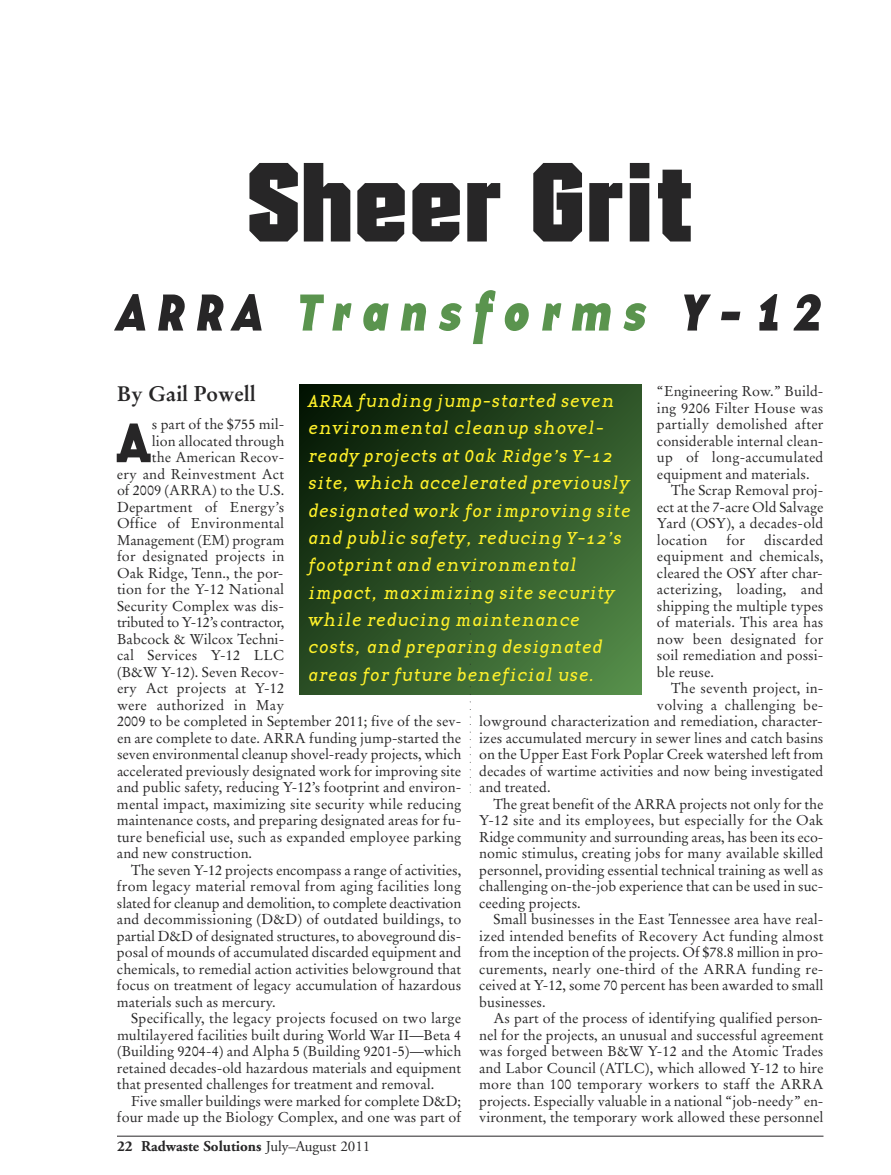
<style>
.page{position:relative;width:891px;height:1175px;background:#fff}
.page>*{position:absolute;margin:0;border:0;box-sizing:border-box;transform-origin:0 0}
.t1{font:108px "Conex Display S Si";letter-spacing:.005em;color:#272627}
.t2{font:57.3px "Base Twelve Serif B";color:#272627}
.t3{font:54px "Base Twelve Sans BI";letter-spacing:.215em;color:#5a944e}
.t4{font:700 21px "Stempel Garamond";color:#272627}
.t5{font:18px/27.5px "Base Twelve Serif I";letter-spacing:.005em;color:#fff12a}
.t6{font:700 15px "Adobe Garamond";color:#272627}
.t7{font:14.25px/16.5px "Stempel Garamond";color:#272627;text-align:justify}
.s1{color:#272627}
.s2{font-weight:400}
</style>
<div class="page">
<hr style="left:117px;top:1135px;width:707px;height:1px;background:#272627">
<svg style="left:299px;top:384px;width:343px;height:310px;background:#2c5126"></svg>
<svg style="left:470px;top:566px;width:1px;height:227px"></svg>
<h1 class="t1" style="left:247px;top:150px;width:448px">Sheer Grit</h1>
<h3 class="t3" style="left:119px;top:280px;width:705px"><span class="s1">ARRA</span> Transforms <span class="s1">Y-12</span></h3>
<h3 class="t4" style="left:117px;top:384px;width:140px">By Gail Powell</h3>
<h2 class="t2" style="left:117px;top:409px;width:35px">A</h2>
<p class="t7" style="left:152px;top:417px;width:134px">s part of the $755 mil-</p>
<p class="t7" style="left:657px;top:384px;width:168px">“Engineering Row.” Build-</p>
<p class="t7" style="left:657px;top:401px;width:168px">ing 9206 Filter House was</p>
<p class="t7" style="left:657px;top:417px;width:168px">partially demolished after</p>
<p class="t7" style="left:657px;top:434px;width:168px">considerable internal clean-</p>
<p class="t7" style="left:657px;top:450px;width:168px">up of long-accumulated</p>
<p class="t7" style="left:657px;top:467px;width:154px">equipment and materials.</p>
<p class="t7" style="left:671px;top:483px;width:154px">The Scrap Removal proj-</p>
<p class="t7" style="left:657px;top:500px;width:168px">ect at the 7-acre Old Salvage</p>
<p class="t7" style="left:657px;top:516px;width:168px">Yard (OSY), a decades-old</p>
<p class="t7" style="left:657px;top:533px;width:52px">location</p>
<p class="t7" style="left:726px;top:533px;width:20px">for</p>
<p class="t5" style="left:308px;top:387px;width:325px">ARRA funding jump-started seven environmental cleanup shovel&shy;ready projects at Oak Ridge’s Y-12 site, which accelerated previously designated work for improving site and public safety, reducing Y-12’s footprint and environmental impact, maximizing site security while reducing maintenance costs, and preparing designated areas for future beneficial use.</p>
<p class="t7" style="left:152px;top:434px;width:134px">lion allocated through</p>
<p class="t7" style="left:152px;top:450px;width:134px">the American Recov-</p>
<p class="t7" style="left:117px;top:467px;width:169px">ery and Reinvestment Act</p>
<p class="t7" style="left:117px;top:483px;width:169px">of 2009 (ARRA) to the U.S.</p>
<p class="t7" style="left:117px;top:500px;width:169px">Department of Energy’s</p>
<p class="t7" style="left:117px;top:516px;width:169px">Office of Environmental</p>
<p class="t7" style="left:117px;top:533px;width:169px">Management (EM) program</p>
<p class="t7" style="left:117px;top:549px;width:169px">for designated projects in</p>
<p class="t7" style="left:117px;top:566px;width:168px">Oak Ridge, Tenn., the por-</p>
<p class="t7" style="left:117px;top:582px;width:169px">tion for the Y-12 National</p>
<p class="t7" style="left:117px;top:599px;width:169px">Security Complex was dis-</p>
<p class="t7" style="left:117px;top:615px;width:169px">tributed to Y-12’s contractor,</p>
<p class="t7" style="left:117px;top:632px;width:169px">Babcock &amp; Wilcox Techni-</p>
<p class="t7" style="left:117px;top:648px;width:169px">cal Services Y-12 LLC</p>
<p class="t7" style="left:117px;top:665px;width:169px">(B&amp;W Y-12). Seven Recov-</p>
<p class="t7" style="left:117px;top:681px;width:169px">ery Act projects at Y-12</p>
<p class="t7" style="left:117px;top:698px;width:169px">were authorized in May</p>
<p class="t7" style="left:117px;top:714px;width:346px">2009 to be completed in September 2011; five of the sev-</p>
<p class="t7" style="left:117px;top:731px;width:346px">en are complete to date. ARRA funding jump-started the</p>
<p class="t7" style="left:117px;top:747px;width:346px">seven environmental cleanup shovel-ready projects, which</p>
<p class="t7" style="left:117px;top:764px;width:346px">accelerated previously designated work for improving site</p>
<p class="t7" style="left:117px;top:780px;width:346px">and public safety, reducing Y-12’s footprint and environ-</p>
<p class="t7" style="left:117px;top:797px;width:346px">mental impact, maximizing site security while reducing</p>
<p class="t7" style="left:117px;top:813px;width:346px">maintenance costs, and preparing designated areas for fu-</p>
<p class="t7" style="left:117px;top:830px;width:346px">ture beneficial use, such as expanded employee parking</p>
<p class="t7" style="left:117px;top:846px;width:137px">and new construction.</p>
<p class="t7" style="left:131px;top:863px;width:332px">The seven Y-12 projects encompass a range of activities,</p>
<p class="t7" style="left:117px;top:879px;width:346px">from legacy material removal from aging facilities long</p>
<p class="t7" style="left:117px;top:896px;width:346px">slated for cleanup and demolition, to complete deactivation</p>
<p class="t7" style="left:117px;top:912px;width:346px">and decommissioning (D&amp;D) of outdated buildings, to</p>
<p class="t7" style="left:117px;top:929px;width:346px">partial D&amp;D of designated structures, to aboveground dis-</p>
<p class="t7" style="left:117px;top:945px;width:346px">posal of mounds of accumulated discarded equipment and</p>
<p class="t7" style="left:117px;top:962px;width:346px">chemicals, to remedial action activities belowground that</p>
<p class="t7" style="left:117px;top:978px;width:346px">focus on treatment of legacy accumulation of hazardous</p>
<p class="t7" style="left:117px;top:995px;width:160px">materials such as mercury.</p>
<p class="t7" style="left:131px;top:1011px;width:332px">Specifically, the legacy projects focused on two large</p>
<p class="t7" style="left:117px;top:1028px;width:346px">multilayered facilities built during World War II—Beta 4</p>
<p class="t7" style="left:117px;top:1044px;width:346px">(Building 9204-4) and Alpha 5 (Building 9201-5)—which</p>
<p class="t7" style="left:117px;top:1061px;width:346px">retained decades-old hazardous materials and equipment</p>
<p class="t7" style="left:117px;top:1077px;width:319px">that presented challenges for treatment and removal.</p>
<p class="t7" style="left:131px;top:1094px;width:331px">Five smaller buildings were marked for complete D&amp;D;</p>
<p class="t7" style="left:117px;top:1110px;width:346px">four made up the Biology Complex, and one was part of</p>
<p class="t7" style="left:657px;top:533px;width:168px;text-indent:107px">discarded equipment and chemicals, cleared the OSY after char&shy;acterizing, loading, and shipping the multiple types of materials. This area has now been designated for soil remediation and possi&shy;ble reuse.</p>
<p class="t7" style="left:671px;top:681px;width:154px">The seventh project, in-</p>
<p class="t7" style="left:657px;top:698px;width:168px">volving a challenging be-</p>
<p class="t7" style="left:479px;top:714px;width:345px">lowground characterization and remediation, character-</p>
<p class="t7" style="left:479px;top:731px;width:346px">izes accumulated mercury in sewer lines and catch basins</p>
<p class="t7" style="left:479px;top:747px;width:346px">on the Upper East Fork Poplar Creek watershed left from</p>
<p class="t7" style="left:479px;top:764px;width:346px">decades of wartime activities and now being investigated</p>
<p class="t7" style="left:479px;top:780px;width:73px">and treated.</p>
<p class="t7" style="left:493px;top:797px;width:331px">The great benefit of the ARRA projects not only for the</p>
<p class="t7" style="left:479px;top:813px;width:346px">Y-12 site and its employees, but especially for the Oak</p>
<p class="t7" style="left:479px;top:830px;width:346px">Ridge community and surrounding areas, has been its eco-</p>
<p class="t7" style="left:479px;top:846px;width:346px">nomic stimulus, creating jobs for many available skilled</p>
<p class="t7" style="left:479px;top:863px;width:346px">personnel, providing essential technical training as well as</p>
<p class="t7" style="left:479px;top:879px;width:346px">challenging on-the-job experience that can be used in suc-</p>
<p class="t7" style="left:479px;top:896px;width:103px">ceeding projects.</p>
<p class="t7" style="left:493px;top:912px;width:332px">Small businesses in the East Tennessee area have real-</p>
<p class="t7" style="left:479px;top:929px;width:346px">ized intended benefits of Recovery Act funding almost</p>
<p class="t7" style="left:479px;top:945px;width:346px">from the inception of the projects. Of $78.8 million in pro-</p>
<p class="t7" style="left:479px;top:962px;width:346px">curements, nearly one-third of the ARRA funding re-</p>
<p class="t7" style="left:479px;top:978px;width:346px">ceived at Y-12, some 70 percent has been awarded to small</p>
<p class="t7" style="left:479px;top:995px;width:68px">businesses.</p>
<p class="t7" style="left:493px;top:1011px;width:331px">As part of the process of identifying qualified person-</p>
<p class="t7" style="left:479px;top:1028px;width:346px">nel for the projects, an unusual and successful agreement</p>
<p class="t7" style="left:479px;top:1044px;width:346px">was forged between B&amp;W Y-12 and the Atomic Trades</p>
<p class="t7" style="left:479px;top:1061px;width:346px">and Labor Council (ATLC), which allowed Y-12 to hire</p>
<p class="t7" style="left:479px;top:1077px;width:346px">more than 100 temporary workers to staff the ARRA</p>
<p class="t7" style="left:479px;top:1094px;width:346px">projects. Especially valuable in a national “job-needy” en-</p>
<p class="t7" style="left:479px;top:1110px;width:346px">vironment, the temporary work allowed these personnel</p>
<p class="t6" style="left:117px;top:1140px;width:255px">22 Radwaste Solutions <span class="s2">July–August 2011</span></p>
</div>
